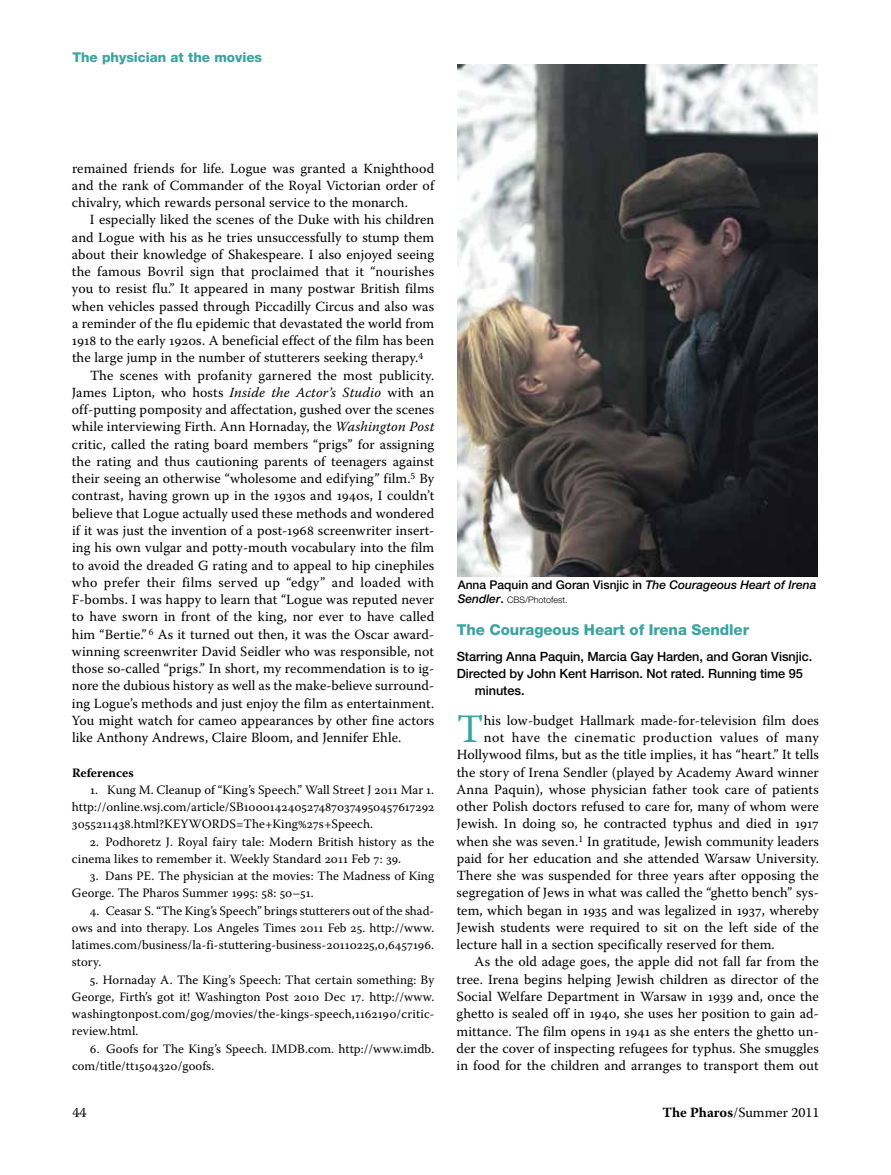
<style>
.page{position:relative;width:891px;height:1175px;background:#fff}
.page>*{position:absolute;margin:0;border:0;box-sizing:border-box;transform-origin:0 0}
.t1{font:40.2px "Warnock Pro";color:#3ba4a0}
.t2{font:800 15px "Helvetica Neue LT Std";letter-spacing:-.005em;color:#3ba4a0}
.t3{font:13.95px/17.2px "Warnock Pro";letter-spacing:.005em;color:#000;text-align:justify}
.t4{font:13.95px "Warnock Pro";letter-spacing:.035em;color:#000}
.t5{font:800 13.5px "Helvetica Neue LT Std";color:#3ba4a0}
.t6{font:12.75px/17.2px "Warnock Pro";letter-spacing:.005em;color:#000;text-align:justify}
.t7{font:500 12.75px "Helvetica Neue LT Std";letter-spacing:-.005em;color:#000}
.t8{font:700 12.75px "Warnock Pro";color:#000}
.t9{font:500 12px "Helvetica Neue LT Std";color:#000}
.t10{font:300 9px "Helvetica Neue LT Std";color:#000}
.s1{font-style:italic}
.s2{font-weight:500;font-style:italic;font-size:12px}
.s3{font-weight:500;font-size:12px}
.s4{font-weight:700}
</style>
<div class="page">
<img style="left:457px;top:65px;width:361px;height:512px">
<p class="t5" style="left:72px;top:49px;width:191px">The physician at the movies</p>
<p class="t3" style="left:72px;top:159px;width:364px">remained friends for life. Logue was granted a Knighthood and the rank of Commander of the Royal Victorian order of chivalry, which rewards personal service to the monarch.</p>
<p class="t3" style="left:90px;top:211px;width:346px">I especially liked the scenes of the Duke with his children</p>
<p class="t3" style="left:72px;top:228px;width:364px">and Logue with his as he tries unsuccessfully to stump them</p>
<p class="t3" style="left:72px;top:245px;width:364px">about their knowledge of Shakespeare. I also enjoyed seeing</p>
<p class="t3" style="left:72px;top:263px;width:364px">the famous Bovril sign that proclaimed that it “nourishes</p>
<p class="t3" style="left:72px;top:280px;width:364px">you to resist flu.” It appeared in many postwar British films</p>
<p class="t3" style="left:72px;top:297px;width:364px">when vehicles passed through Piccadilly Circus and also was</p>
<p class="t3" style="left:72px;top:314px;width:364px">a reminder of the flu epidemic that devastated the world from</p>
<p class="t3" style="left:72px;top:332px;width:364px">1918 to the early 1920s. A beneficial effect of the film has been</p>
<p class="t3" style="left:72px;top:349px;width:353px">the large jump in the number of stutterers seeking therapy.<sup>4</sup></p>
<p class="t3" style="left:90px;top:366px;width:346px">The scenes with profanity garnered the most publicity.</p>
<p class="t3" style="left:72px;top:383px;width:364px">James Lipton, who hosts <span class="s1">Inside the Actor’s Studio</span> with an</p>
<p class="t3" style="left:72px;top:401px;width:364px">off-putting pomposity and affectation, gushed over the scenes</p>
<p class="t3" style="left:72px;top:418px;width:364px">while interviewing Firth. Ann Hornaday, the <span class="s1">Washington Post</span></p>
<p class="t3" style="left:72px;top:435px;width:364px">critic, called the rating board members “prigs” for assigning</p>
<p class="t3" style="left:72px;top:452px;width:364px">the rating and thus cautioning parents of teenagers against</p>
<p class="t3" style="left:72px;top:470px;width:364px">their seeing an otherwise “wholesome and edifying” film.<sup>5</sup> By</p>
<p class="t3" style="left:72px;top:487px;width:364px">contrast, having grown up in the 1930s and 1940s, I couldn’t</p>
<p class="t3" style="left:72px;top:504px;width:364px">believe that Logue actually used these methods and wondered</p>
<p class="t3" style="left:72px;top:521px;width:364px">if it was just the invention of a post-1968 screenwriter insert-</p>
<p class="t3" style="left:72px;top:539px;width:364px">ing his own vulgar and potty-mouth vocabulary into the film</p>
<p class="t3" style="left:72px;top:556px;width:364px">to avoid the dreaded G rating and to appeal to hip cinephiles</p>
<p class="t3" style="left:72px;top:573px;width:364px">who prefer their films served up “edgy” and loaded with</p>
<p class="t3" style="left:72px;top:590px;width:364px">F-bombs. I was happy to learn that “Logue was reputed never</p>
<p class="t3" style="left:72px;top:608px;width:364px">to have sworn in front of the king, nor ever to have called</p>
<p class="t3" style="left:72px;top:625px;width:364px">him “Bertie.” <sup>6</sup> As it turned out then, it was the Oscar award-</p>
<p class="t3" style="left:72px;top:642px;width:364px">winning screenwriter David Seidler who was responsible, not</p>
<p class="t3" style="left:72px;top:659px;width:364px">those so-called “prigs.” In short, my recommendation is to ig-</p>
<p class="t3" style="left:72px;top:677px;width:364px">nore the dubious history as well as the make-believe surround-</p>
<p class="t3" style="left:72px;top:694px;width:364px">ing Logue’s methods and just enjoy the film as entertainment.</p>
<p class="t3" style="left:72px;top:711px;width:364px">You might watch for cameo appearances by other fine actors</p>
<p class="t3" style="left:72px;top:728px;width:331px">like Anthony Andrews, Claire Bloom, and Jennifer Ehle.</p>
<p class="t8" style="left:72px;top:764px;width:63px">References</p>
<p class="t6" style="left:72px;top:780px;width:364px;text-indent:18px">1. Kung M. Cleanup of “King’s Speech.” Wall Street J 2011 Mar 1. http://online.wsj.com/article/SB1000142405274870374950457617292<br>3055211438.html?KEYWORDS=The+King%27s+Speech.</p>
<p class="t6" style="left:72px;top:832px;width:364px;text-indent:18px">2. Podhoretz J. Royal fairy tale: Modern British history as the cinema likes to remember it. Weekly Standard 2011 Feb 7: 39.</p>
<p class="t6" style="left:72px;top:867px;width:364px;text-indent:18px">3. Dans PE. The physician at the movies: The Madness of King<br>George. The Pharos Summer 1995: 58: 50–51.</p>
<p class="t6" style="left:72px;top:901px;width:364px;text-indent:18px">4. Ceasar S. “The King’s Speech” brings stutterers out of the shad&shy;ows and into therapy. Los Angeles Times 2011 Feb 25. http://www. latimes.com/business/la-fi-stuttering-business-20110225,0,6457196. story.</p>
<p class="t6" style="left:72px;top:970px;width:364px;text-indent:18px">5. Hornaday A. The King’s Speech: That certain something: By George, Firth’s got it! Washington Post 2010 Dec 17. http://www. washingtonpost.com/gog/movies/the-kings-speech,1162190/critic&shy;review.html.</p>
<p class="t6" style="left:72px;top:1039px;width:364px;text-indent:18px">6. Goofs for The King’s Speech. IMDB.com. http://www.imdb. com/title/tt1504320/goofs.</p>
<p class="t9" style="left:458px;top:577px;width:360px">Anna Paquin and Goran Visnjic in <span class="s1">The Courageous Heart of Irena</span></p>
<p class="t10" style="left:458px;top:594px;width:112px"><span class="s2">Sendler</span><span class="s3">.</span> CBS/Photofest.</p>
<p class="t2" style="left:457px;top:621px;width:294px">The Courageous Heart of Irena Sendler</p>
<p class="t7" style="left:457px;top:649px;width:357px">Starring Anna Paquin, Marcia Gay Harden, and Goran Visnjic.</p>
<p class="t7" style="left:457px;top:666px;width:348px">Directed by John Kent Harrison. Not rated. Running time 95</p>
<p class="t7" style="left:475px;top:683px;width:51px">minutes.</p>
<h1 class="t1" style="left:457px;top:704px;width:28px">T</h1>
<p class="t3" style="left:484px;top:711px;width:337px">his low-budget Hallmark made-for-television film does</p>
<p class="t4" style="left:484px;top:729px;width:337px">not have the cinematic production values of many</p>
<p class="t3" style="left:457px;top:746px;width:364px">Hollywood films, but as the title implies, it has “heart.” It tells</p>
<p class="t3" style="left:457px;top:763px;width:364px">the story of Irena Sendler (played by Academy Award winner</p>
<p class="t3" style="left:457px;top:780px;width:364px">Anna Paquin), whose physician father took care of patients</p>
<p class="t3" style="left:457px;top:797px;width:364px">other Polish doctors refused to care for, many of whom were</p>
<p class="t3" style="left:457px;top:815px;width:364px">Jewish. In doing so, he contracted typhus and died in 1917</p>
<p class="t3" style="left:457px;top:832px;width:364px">when she was seven.<sup>1</sup> In gratitude, Jewish community leaders</p>
<p class="t3" style="left:457px;top:849px;width:364px">paid for her education and she attended Warsaw University.</p>
<p class="t3" style="left:457px;top:866px;width:364px">There she was suspended for three years after opposing the</p>
<p class="t3" style="left:457px;top:884px;width:364px">segregation of Jews in what was called the “ghetto bench” sys-</p>
<p class="t3" style="left:457px;top:901px;width:364px">tem, which began in 1935 and was legalized in 1937, whereby</p>
<p class="t3" style="left:457px;top:918px;width:364px">Jewish students were required to sit on the left side of the</p>
<p class="t3" style="left:457px;top:935px;width:320px">lecture hall in a section specifically reserved for them.</p>
<p class="t3" style="left:475px;top:953px;width:346px">As the old adage goes, the apple did not fall far from the</p>
<p class="t3" style="left:457px;top:970px;width:364px">tree. Irena begins helping Jewish children as director of the</p>
<p class="t3" style="left:457px;top:987px;width:364px">Social Welfare Department in Warsaw in 1939 and, once the</p>
<p class="t3" style="left:457px;top:1004px;width:364px">ghetto is sealed off in 1940, she uses her position to gain ad-</p>
<p class="t3" style="left:457px;top:1022px;width:364px">mittance. The film opens in 1941 as she enters the ghetto un-</p>
<p class="t3" style="left:457px;top:1039px;width:364px">der the cover of inspecting refugees for typhus. She smuggles</p>
<p class="t3" style="left:457px;top:1056px;width:364px">in food for the children and arranges to transport them out</p>
<p class="t3" style="left:72px;top:1103px;width:16px">44</p>
<p class="t3" style="left:663px;top:1103px;width:158px"><span class="s4">The Pharos</span>/Summer 2011</p>
</div>
